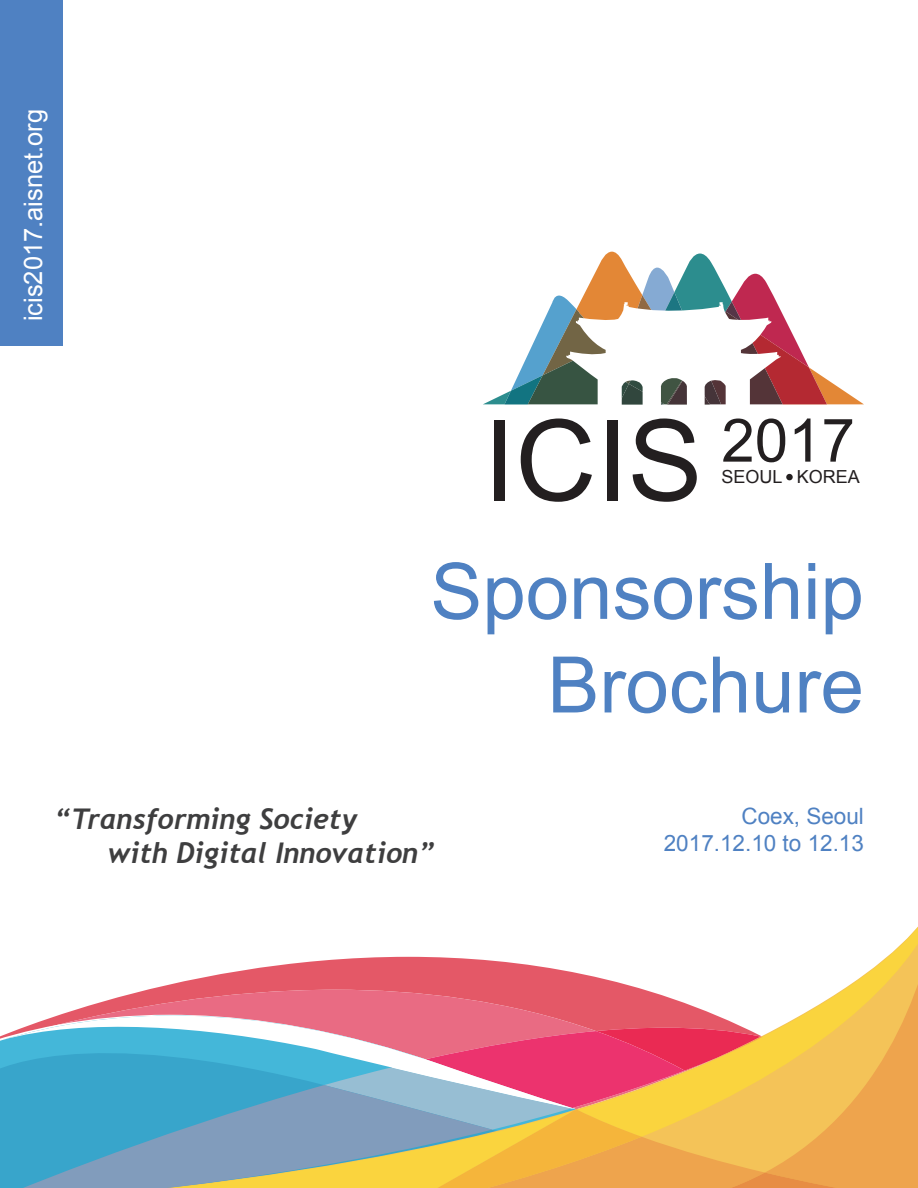
<style>
.page{position:relative;width:918px;height:1188px;background:#fff}
.page>*{position:absolute;margin:0;border:0;box-sizing:border-box;transform-origin:0 0}
.t1{font:112.5px "Arial";color:#231f20}
.t2{font:78px "Arial";color:#4f81c2}
.t3{font:60px "Arial";color:#231f20}
.t4{font:italic 700 28.5px "Trebuchet";color:#3e3e3f}
.t5{font:25.5px "Arial";color:#fff}
.t6{font:22.5px "Arial";color:#4f81c2}
.t7{font:18px "Arial";color:#231f20}
</style>
<div class="page">
<svg style="left:9px;top:926px;width:909px;height:262px"></svg>
<svg style="left:483px;top:252px;width:381px;height:153px"></svg>
<div style="left:786px;top:474px;width:7px;height:6px;border:2px solid #231f20;border-radius:50%"></div>
<div style="left:0;top:0;width:63px;height:346px;background:#4f81c2"></div>
<p class="t5" style="left:17px;top:321px;width:214px;rotate:-90deg">icis2017.aisnet.org</p>
<p class="t1" style="left:484px;top:387px;width:220px">ICIS</p>
<p class="t3" style="left:721px;top:401px;width:135px">2017</p>
<p class="t7" style="left:721px;top:465px;width:140px">SEOUL KOREA</p>
<p class="t2" style="left:430px;top:540px;width:435px">Sponsorship</p>
<p class="t2" style="left:548px;top:634px;width:318px">Brochure</p>
<p class="t4" style="left:54px;top:801px;width:305px">“Transforming Society</p>
<p class="t4" style="left:108px;top:836px;width:329px">with Digital Innovation”</p>
<p class="t6" style="left:741px;top:801px;width:124px">Coex, Seoul</p>
<p class="t6" style="left:664px;top:828px;width:202px">2017.12.10 to 12.13</p>
</div>
